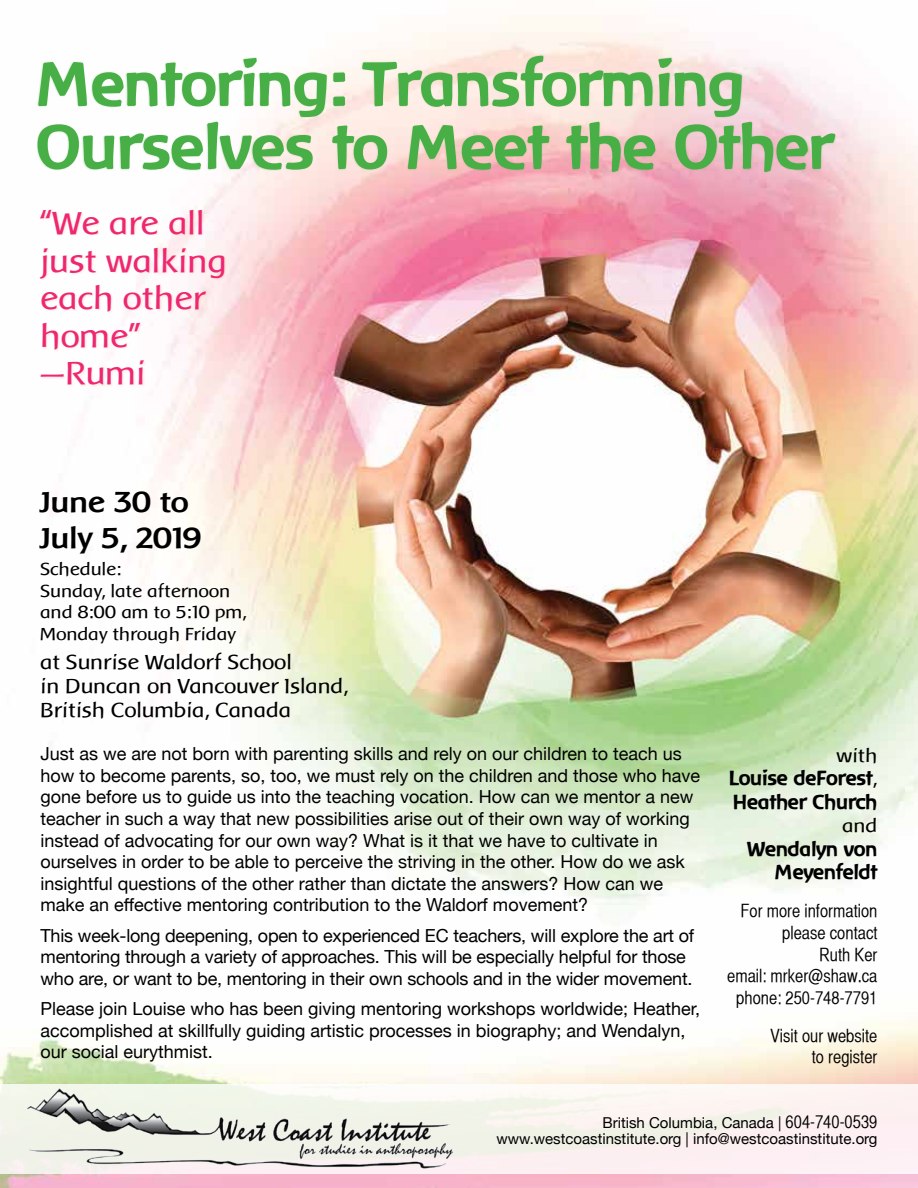
<style>
.page{position:relative;width:918px;height:1188px;background:#fff}
.page>*{position:absolute;margin:0;border:0;box-sizing:border-box;transform-origin:0 0}
.t1{font:60px/63px "Baar Zeitgeist";color:#48ae46}
.t2{font:33px/37.5px "Baar Metanoia";color:#ee2770}
.t3{font:700 30px/36px "Baar Metanoia";color:#000}
.t4{font:21px/24px "Baar Metanoia";color:#000}
.t5{font:19.5px/23.4px "Baar Zeitgeist";color:#000}
.t6{font:19.5px "Baar Metanoia";color:#000}
.t7{font:18px/21.6px "Helvetica Neue";color:#000}
.t8{font:18px/21.6px "Helvetica CY Plain";color:#000;text-align:right}
.t9{font:18px/21.6px "Baar Metanoia";color:#000}
.t10{font:15px/16.5px "Helvetica Neue";color:#000;text-align:right}
.s1{font-family:"Baar Metanoia"}
.s2{font-family:"Helvetica CY Plain";font-size:18px}
</style>
<div class="page">
<img style="left:139px;top:15px;width:779px;height:860px">
<img style="left:0;top:875px;width:918px;height:313px">
<div style="left:37px;top:54px;width:799px;height:119px;background:#48ae46;opacity:.29"></div>
<div style="left:0;top:1084px;width:918px;height:90px;background:#fcf1f1"></div>
<img style="left:27px;top:1089px;width:432px;height:89px">
<div style="left:40px;top:210px;width:187px;height:177px;background:#f68e60;opacity:.15"></div>
<h1 class="t1" style="left:38px;top:52px;width:798px">Mentoring: Transforming<br>Ourselves to Meet the Other</h1>
<h2 class="t2" style="left:40px;top:205px;width:188px">“We are all just walking each other home” —Rumi</h2>
<h3 class="t3" style="left:40px;top:484px;width:163px">June 30 to<br>July 5, 2019</h3>
<p class="t9" style="left:40px;top:559px;width:208px">Schedule:<br>Sunday, late afternoon and 8:00 am to 5:10 pm,<br>Monday through Friday</p>
<p class="t4" style="left:40px;top:651px;width:309px">at Sunrise Waldorf School<br>in Duncan on Vancouver Island,<br>British Columbia, Canada</p>
<p class="t7" style="left:40px;top:744px;width:661px">Just as we are not born with parenting skills and rely on our children to teach us how to become parents, so, too, we must rely on the children and those who have gone before us to guide us into the teaching vocation. How can we mentor a new teacher in such a way that new possibilities arise out of their own way of working instead of advocating for our own way? What is it that we have to cultivate in ourselves in order to be able to perceive the striving in the other. How do we ask insightful questions of the other rather than dictate the answers? How can we make an effective mentoring contribution to the Waldorf movement?</p>
<p class="t7" style="left:40px;top:925px;width:655px">This week-long deepening, open to experienced EC teachers, will explore the art of mentoring through a variety of approaches. This will be especially helpful for those who are, or want to be, mentoring in their own schools and in the wider movement.</p>
<p class="t7" style="left:40px;top:999px;width:661px">Please join Louise who has been giving mentoring workshops worldwide; Heather, accomplished at skillfully guiding artistic processes in biography; and Wendalyn, our social eurythmist.</p>
<p class="t6" style="left:837px;top:745px;width:42px">with</p>
<p class="t5" style="left:729px;top:766px;width:150px">Louise deForest<span class="s1">,<br></span>Heather Church</p>
<p class="t6" style="left:842px;top:815px;width:37px">and</p>
<p class="t5" style="left:747px;top:837px;width:132px;text-align:right">Wendalyn von<br>Meyenfeldt</p>
<p class="t8" style="left:727px;top:900px;width:152px">For more information please contact<br>Ruth Ker<br>email: mrker@shaw.ca phone: 250-748-7791</p>
<p class="t8" style="left:770px;top:1025px;width:109px">Visit our website to register</p>
<p class="t10" style="left:496px;top:1115px;width:383px">British Columbia, Canada | <span class="s2">604-740-0539 </span>www.westcoastinstitute.org | info@westcoastinstitute.org</p>
</div>
